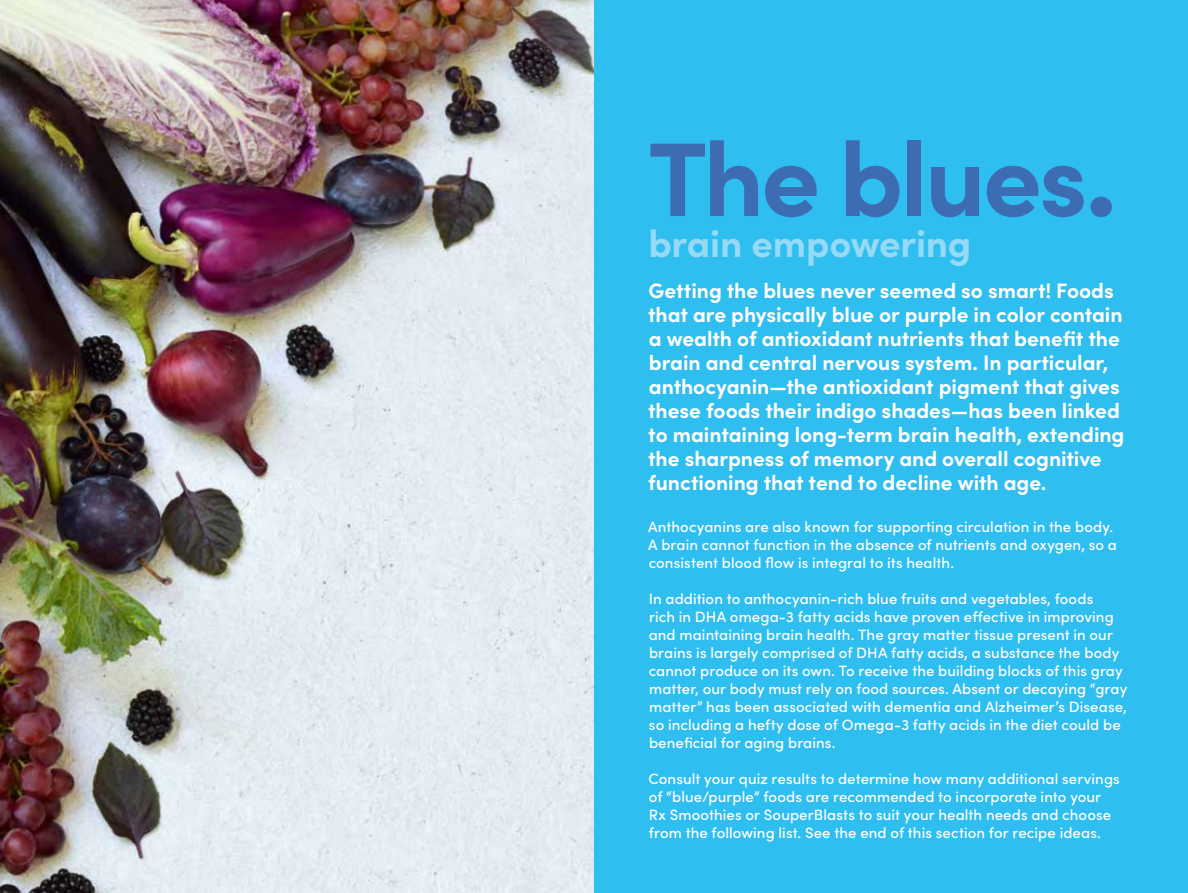
<style>
.page{position:relative;width:1188px;height:893px;background:#fff}
.page>*{position:absolute;margin:0;border:0;box-sizing:border-box;transform-origin:0 0}
.t1{font:700 105px "Sofia Pro";letter-spacing:-.03em;color:#3e6cb2}
.t2{font:700 38.25px "Sofia Pro";letter-spacing:-.005em;color:#97daf8}
.t3{font:700 21px/24px "Sofia Pro";letter-spacing:-.005em;color:#fff}
.t4{font:500 15px/18px "Sofia Pro";letter-spacing:.005em;color:#fff}
.s1{font-size:127.05px}
</style>
<div class="page">
<img style="left:0;top:0;width:594px;height:893px">
<div style="left:594px;top:0;width:594px;height:893px;background:#2ebeef"></div>
<h1 class="t1" style="left:648px;top:98px;width:471px">The blues<span class="s1">.</span></h1>
<h2 class="t2" style="left:648px;top:215px;width:325px">brain empowering</h2>
<p class="t3" style="left:648px;top:277px;width:478px">Getting the blues never seemed so smart! Foods that are physically blue or purple in color contain a wealth of antioxidant nutrients that benefit the brain and central nervous system. In particular, anthocyanin—the antioxidant pigment that gives these foods their indigo shades—has been linked to maintaining long-term brain health, extending the sharpness of memory and overall cognitive functioning that tend to decline with age.</p>
<p class="t4" style="left:648px;top:517px;width:470px">Anthocyanins are also known for supporting circulation in the body.<br>A brain cannot function in the absence of nutrients and oxygen, so a consistent blood flow is integral to its health.</p>
<p class="t4" style="left:649px;top:589px;width:480px">In addition to anthocyanin-rich blue fruits and vegetables, foods<br>rich in DHA omega-3 fatty acids have proven effective in improving and maintaining brain health. The gray matter tissue present in our brains is largely comprised of DHA fatty acids, a substance the body cannot produce on its own. To receive the building blocks of this gray matter, our body must rely on food sources. Absent or decaying “gray matter” has been associated with dementia and Alzheimer’s Disease, so including a hefty dose of Omega-3 fatty acids in the diet could be beneficial for aging brains.</p>
<p class="t4" style="left:648px;top:769px;width:473px">Consult your quiz results to determine how many additional servings of “blue/purple” foods are recommended to incorporate into your Rx Smoothies or SouperBlasts to suit your health needs and choose from the following list. See the end of this section for recipe ideas.</p>
</div>
